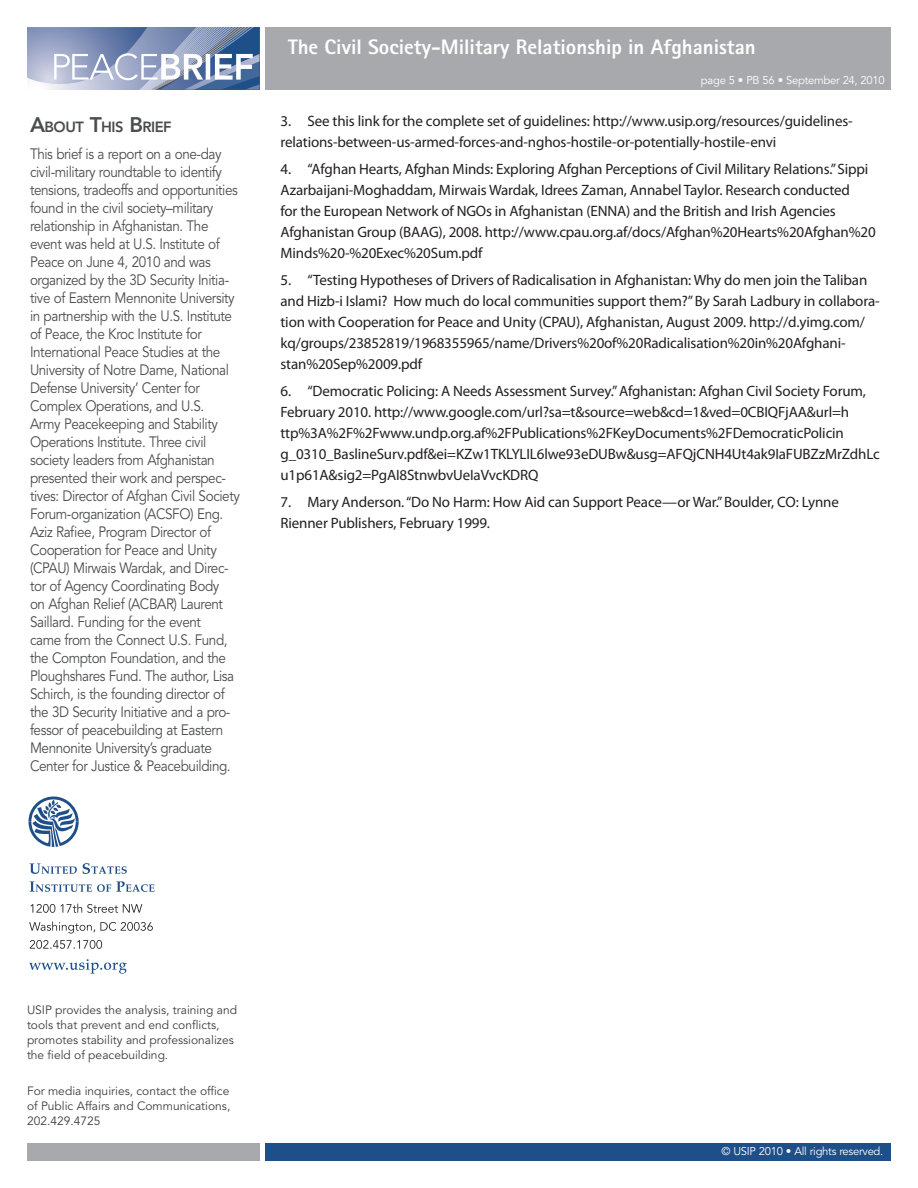
<style>
.page{position:relative;width:918px;height:1188px;background:#fff}
.page>*{position:absolute;margin:0;border:0;box-sizing:border-box;transform-origin:0 0}
.Title_backpage{font:800 21px "Rotis Sans Serif";color:#fff}
.bodytext{font:15px/21px "Myriad Pro";letter-spacing:-.01em;color:#231f20}
.Board___Members__s{font:15px/18px "Avenir LT Std";letter-spacing:-.03em;color:#4b4c4d;scale:.9 1}
.Left_author_Name{font:800 14.7px "Avenir LT Std";letter-spacing:-.035em;color:#4b4c4d}
.info_blurb{font:12px/15px "Avenir LT Std";color:#3e3e3f}
.About_the_Report_-_D{font:11.25px "Avenir LT Std";letter-spacing:-.025em;color:#fff}
.s1{font-size:21px}
</style>
<div class="page">
<div style="left:265px;top:1143px;width:626px;height:18px;background:#1f4f89"></div>
<div style="left:27px;top:1143px;width:233px;height:18px;background:#a8a9ad"></div>
<div style="left:265px;top:27px;width:626px;height:63px;background:#a8a9ad"></div>
<svg style="left:27px;top:27px;width:233px;height:63px;background:#94a2c2"></svg>
<svg style="left:29px;top:959px;width:98px;height:15px"></svg>
<svg style="left:30px;top:940px;width:72px;height:9px"></svg>
<svg style="left:29px;top:922px;width:124px;height:12px"></svg>
<svg style="left:30px;top:904px;width:112px;height:9px"></svg>
<svg style="left:30px;top:881px;width:124px;height:11px"></svg>
<svg style="left:30px;top:863px;width:97px;height:11px"></svg>
<svg style="left:28px;top:796px;width:51px;height:51px"></svg>
<p class="Left_author_Name" style="left:30px;top:118px;width:143px"><span class="s1">A</span>BOUT <span class="s1">T</span>HIS <span class="s1">B</span>RIEF</p>
<p class="Board___Members__s" style="left:30px;top:145px;width:235px">This brief is a report on a one-day civil-military roundtable to identify tensions, tradeoffs and opportunities found in the civil society–military relationship in Afghanistan. The event was held at U.S. Institute of Peace on June 4, 2010 and was organized by the 3D Security Initia&shy;tive of Eastern Mennonite University in partnership with the U.S. Institute of Peace, the Kroc Institute for International Peace Studies at the University of Notre Dame, National Defense University’ Center for Complex Operations, and U.S.<br>Army Peacekeeping and Stability Operations Institute. Three civil society leaders from Afghanistan presented their work and perspec&shy;tives: Director of Afghan Civil Society Forum-organization (ACSFO) Eng.<br>Aziz Rafiee, Program Director of Cooperation for Peace and Unity (CPAU) Mirwais Wardak, and Direc&shy;tor of Agency Coordinating Body<br>on Afghan Relief (ACBAR) Laurent Saillard. Funding for the event<br>came from the Connect U.S. Fund, the Compton Foundation, and the Ploughshares Fund. The author, Lisa Schirch, is the founding director of the 3D Security Initiative and a pro&shy;fessor of peacebuilding at Eastern Mennonite University’s graduate Center for Justice &amp; Peacebuilding.</p>
<p class="Title_backpage" style="left:288px;top:34px;width:469px">The Civil Society-Military Relationship in Afghanistan</p>
<p class="About_the_Report_-_D" style="left:701px;top:74px;width:185px">page 5 • PB 56 • September 24, 2010</p>
<p class="bodytext" style="left:280px;top:110px;width:574px">3. See this link for the complete set of guidelines: http://www.usip.org/resources/guidelines&shy;relations-between-us-armed-forces-and-nghos-hostile-or-potentially-hostile-envi</p>
<p class="bodytext" style="left:280px;top:158px;width:597px">4. “Afghan Hearts, Afghan Minds: Exploring Afghan Perceptions of Civil Military Relations.” Sippi Azarbaijani-Moghaddam, Mirwais Wardak, Idrees Zaman, Annabel Taylor. Research conducted<br>for the European Network of NGOs in Afghanistan (ENNA) and the British and Irish Agencies Afghanistan Group (BAAG), 2008. http://www.cpau.org.af/docs/Afghan%20Hearts%20Afghan%20<br>Minds%20-%20Exec%20Sum.pdf</p>
<p class="bodytext" style="left:280px;top:269px;width:601px">5. “Testing Hypotheses of Drivers of Radicalisation in Afghanistan: Why do men join the Taliban and Hizb-i Islami? How much do local communities support them?” By Sarah Ladbury in collabora&shy;tion with Cooperation for Peace and Unity (CPAU), Afghanistan, August 2009. http://d.yimg.com/ kq/groups/23852819/1968355965/name/Drivers%20of%20Radicalisation%20in%20Afghani&shy;stan%20Sep%2009.pdf</p>
<p class="bodytext" style="left:280px;top:380px;width:601px">6. “Democratic Policing: A Needs Assessment Survey.” Afghanistan: Afghan Civil Society Forum, February 2010. http://www.google.com/url?sa=t&amp;source=web&amp;cd=1&amp;ved=0CBIQFjAA&amp;url=h ttp%3A%2F%2Fwww.undp.org.af%2FPublications%2FKeyDocuments%2FDemocraticPolicin g_0310_BaslineSurv.pdf&amp;ei=KZw1TKLYLIL6lwe93eDUBw&amp;usg=AFQjCNH4Ut4ak9IaFUBZzMrZdhLc u1p61A&amp;sig2=PgAI8StnwbvUeIaVvcKDRQ</p>
<p class="bodytext" style="left:280px;top:491px;width:560px">7. Mary Anderson. “Do No Harm: How Aid can Support Peace—or War.” Boulder, CO: Lynne<br>Rienner Publishers, February 1999.</p>
<p class="info_blurb" style="left:27px;top:1003px;width:212px">USIP provides the analysis, training and tools that prevent and end conflicts, promotes stability and professionalizes the field of peacebuilding.</p>
<p class="info_blurb" style="left:27px;top:1084px;width:205px;text-align:justify">For media inquiries, contact the office of Public Affairs and Communications, 202.429.4725</p>
<p class="About_the_Report_-_D" style="left:722px;top:1145px;width:163px">© USIP 2010 • All rights reserved.</p>
</div>
